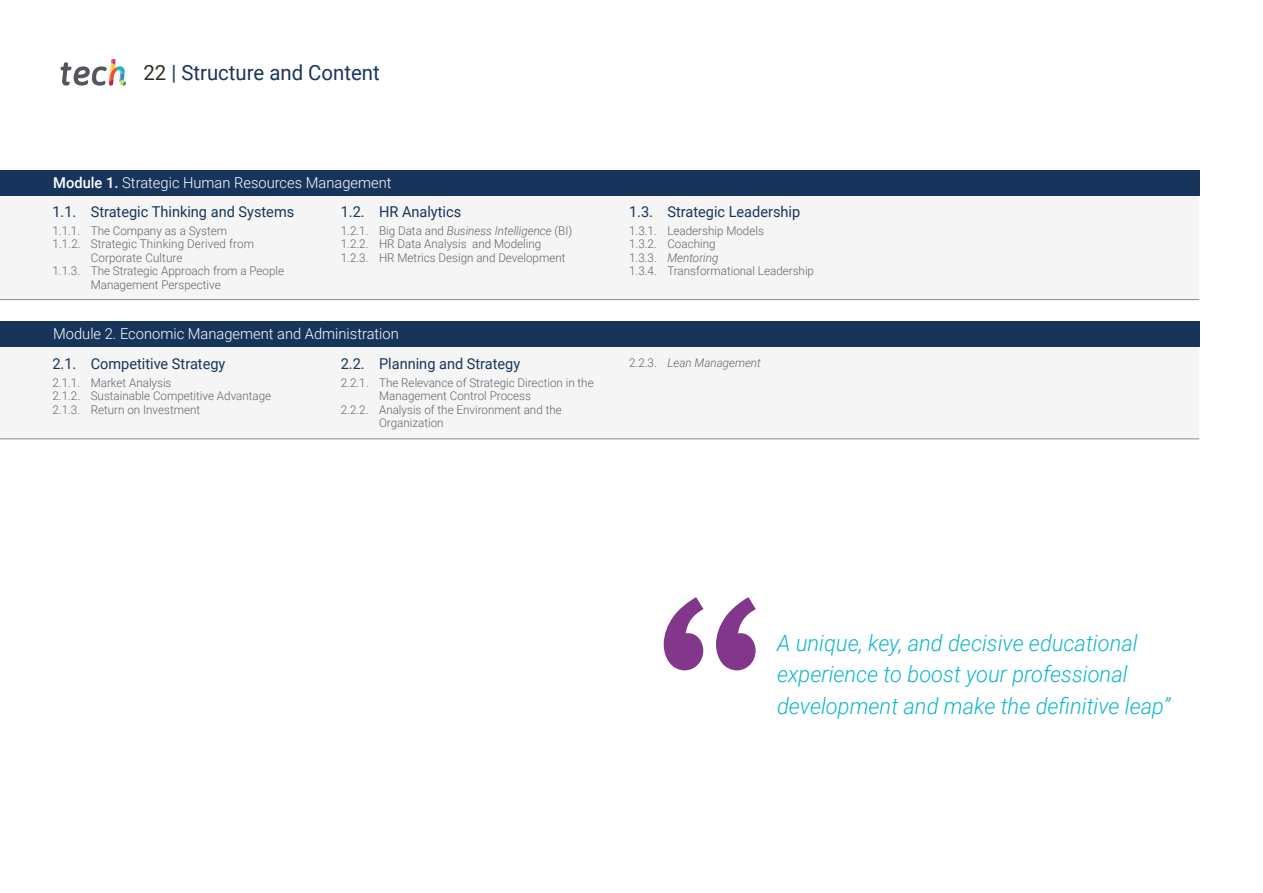
<style>
.page{position:relative;width:1263px;height:893px;background:#fff}
.page>*{position:absolute;margin:0;border:0;box-sizing:border-box;transform-origin:0 0}
.t1{font:italic 300 22.5px/31.5px "Roboto";color:#0fb6cf}
.t2{font:21px "Roboto";color:#1a355c}
.t3{font:300 15px/28.7px "Roboto";color:#fff}
.t4{font:15px "Roboto";color:#17355b}
.t5{font:300 12px/13.5px "Roboto";color:#61646a}
.t6{font:italic 300 12px "Roboto";color:#61646a}
.s1{color:#312e20}
.s2{font-weight:500}
.s3{font-weight:400;color:#17355b}
.s4{font-style:italic}
.s5{font-style:normal}
</style>
<div class="page">
<div style="left:0;top:196px;width:1199px;height:104px;background:#f4f5f4"></div>
<div style="left:0;top:347px;width:1199px;height:92px;background:#f4f5f4"></div>
<svg style="left:61px;top:59px;width:65px;height:27px"></svg>
<div style="left:0;top:170px;width:1199px;height:26px;background:#17355b"></div>
<hr style="left:0;top:299px;width:1199px;height:1px;background:#878a8e">
<svg style="left:664px;top:597px;width:92px;height:73px"></svg>
<div style="left:0;top:321px;width:1199px;height:26px;background:#17355b"></div>
<hr style="left:0;top:439px;width:1199px;height:1px;background:#878a8e">
<h2 class="t2" style="left:144px;top:57px;width:238px"><span class="s1">22</span> | Structure and Content</h2>
<p class="t3" style="left:52px;top:168px;width:341px"><span class="s2">Module 1.</span> Strategic Human Resources Management<br><span class="s3">1.1. Strategic Thinking and Systems</span></p>
<p class="t5" style="left:52px;top:223px;width:176px">1.1.1. The Company as a System</p>
<p class="t5" style="left:52px;top:237px;width:203px">1.1.2. Strategic Thinking Derived from</p>
<p class="t5" style="left:91px;top:250px;width:93px">Corporate Culture</p>
<p class="t5" style="left:52px;top:264px;width:233px">1.1.3. The Strategic Approach from a People</p>
<p class="t5" style="left:91px;top:277px;width:131px">Management Perspective</p>
<p class="t4" style="left:341px;top:201px;width:122px">1.2. HR Analytics</p>
<p class="t5" style="left:341px;top:223px;width:233px">1.2.1. Big Data and <span class="s4">Business Intelligence</span> (BI)<br>1.2.2. HR Data Analysis and Modeling<br>1.2.3. HR Metrics Design and Development</p>
<p class="t3" style="left:53px;top:319px;width:347px">Module 2. Economic Management and Administration</p>
<p class="t4" style="left:52px;top:353px;width:174px">2.1. Competitive Strategy</p>
<p class="t5" style="left:52px;top:375px;width:220px">2.1.1. Market Analysis<br>2.1.2. Sustainable Competitive Advantage<br>2.1.3. Return on Investment</p>
<p class="t4" style="left:341px;top:353px;width:181px">2.2. Planning and Strategy</p>
<p class="t5" style="left:341px;top:375px;width:254px">2.2.1. The Relevance of Strategic Direction in the</p>
<p class="t5" style="left:379px;top:389px;width:153px">Management Control Process</p>
<p class="t5" style="left:341px;top:402px;width:222px">2.2.2. Analysis of the Environment and the</p>
<p class="t5" style="left:379px;top:416px;width:66px">Organization</p>
<p class="t4" style="left:629px;top:201px;width:173px">1.3. Strategic Leadership</p>
<p class="t5" style="left:629px;top:223px;width:186px">1.3.1. Leadership Models<br>1.3.2. Coaching<br>1.3.3. <span class="s4">Mentoring<br></span>1.3.4. Transformational Leadership</p>
<p class="t6" style="left:629px;top:354px;width:133px"><span class="s5">2.2.3.</span> Lean Management</p>
<h1 class="t1" style="left:777px;top:626px;width:395px">A unique, key, and decisive educational experience to boost your professional development and make the definitive leap”</h1>
</div>
